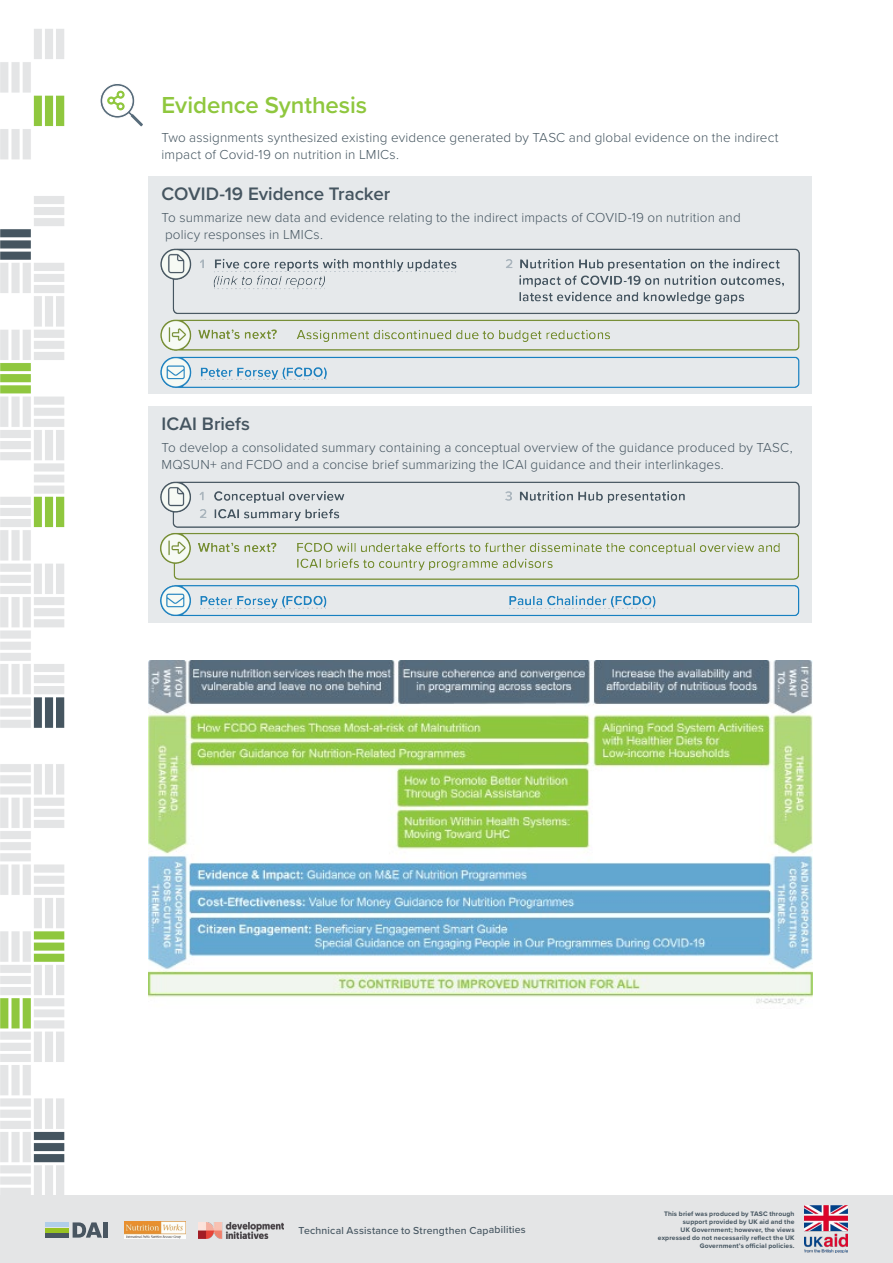
<style>
.page{position:relative;width:893px;height:1263px;background:#fff}
.page>*{position:absolute;margin:0;border:0;box-sizing:border-box;transform-origin:0 0}
.t1{font:600 24px "Proxima Nova";letter-spacing:-.005em;color:#8fc73e}
.t2{font:600 18.75px "Proxima Nova";letter-spacing:-.005em;color:#455560}
.t3{font:300 13.5px/16.2px "Proxima Nova";letter-spacing:.01em;color:#455560}
.t4{font:500 10.5px "Proxima Nova";letter-spacing:.01em;color:#455560}
.t5{font:700 6.75px/8.1px "Proxima Nova";letter-spacing:.02em;color:#455560;text-align:right}
</style>
<div class="page">
<img style="left:0;top:29px;width:162px;height:1167px">
<div style="left:0;top:1196px;width:893px;height:67px;background:#e4e5e6"></div>
<div style="left:46px;top:1222px;width:23px;height:5px;background:#b0cee9"></div>
<hr style="left:46px;top:1228px;width:23px;height:4px;background:#98c222">
<hr style="left:46px;top:1233px;width:23px;height:4px;background:#495661">
<div style="left:103px;top:1222px;width:5px;height:15px;background:#495661"></div>
<svg style="left:73px;top:1222px;width:29px;height:15px"></svg>
<img style="left:125px;top:1222px;width:60px;height:16px">
<img style="left:199px;top:1222px;width:84px;height:16px">
<div style="left:149px;top:406px;width:663px;height:217px;background:#e6e9eb"></div>
<svg style="left:99px;top:83px;width:45px;height:44px"></svg>
<div style="left:149px;top:176px;width:663px;height:218px;background:#e6e9eb"></div>
<img style="left:804px;top:1206px;width:43px;height:47px">
<img style="left:160px;top:482px;width:639px;height:135px">
<img style="left:160px;top:249px;width:639px;height:139px">
<img style="left:149px;top:661px;width:663px;height:348px">
<h1 class="t1" style="left:162px;top:87px;width:207px">Evidence Synthesis</h1>
<p class="t3" style="left:162px;top:129px;width:619px">Two assignments synthesized existing evidence generated by TASC and global evidence on the indirect impact of Covid-19 on nutrition in LMICs.</p>
<h2 class="t2" style="left:162px;top:180px;width:230px">COVID-19 Evidence Tracker</h2>
<p class="t3" style="left:162px;top:209px;width:581px">To summarize new data and evidence relating to the indirect impacts of COVID-19 on nutrition and policy responses in LMICs.</p>
<h2 class="t2" style="left:162px;top:410px;width:90px">ICAI Briefs</h2>
<p class="t3" style="left:162px;top:439px;width:633px">To develop a consolidated summary containing a conceptual overview of the guidance produced by TASC,<br>MQSUN+ and FCDO and a concise brief summarizing the ICAI guidance and their interlinkages.</p>
<p class="t4" style="left:299px;top:1222px;width:229px">Technical Assistance to Strengthen Capabilities</p>
<p class="t5" style="left:658px;top:1209px;width:138px">This brief was produced by TASC through support provided by UK aid and the<br>UK Government; however, the views expressed do not necessarily reflect the UK Government’s official policies.</p>
</div>
